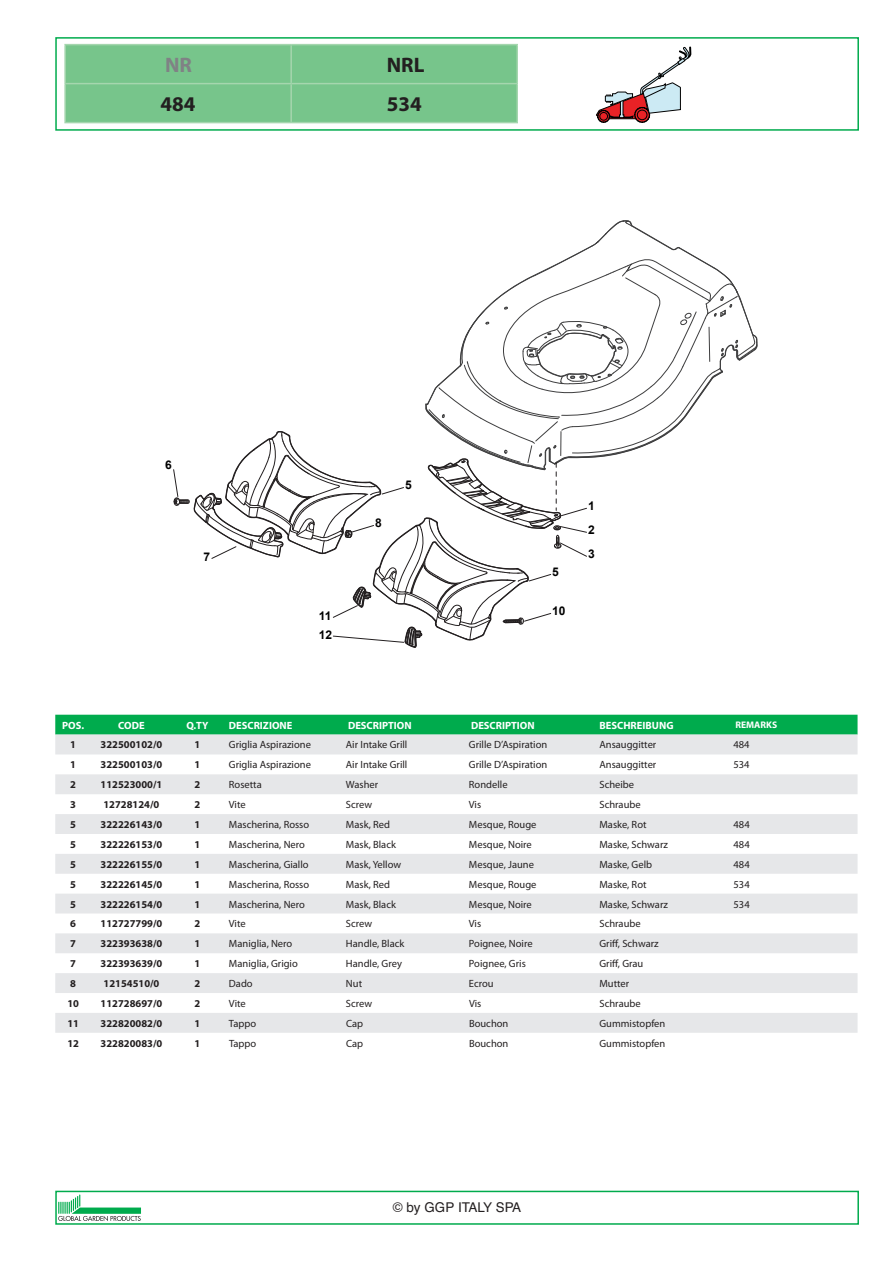
<style>
.page{position:relative;width:893px;height:1263px;background:#fff}
.page>*{position:absolute;margin:0;border:0;box-sizing:border-box;transform-origin:0 0}
.t1{font:700 21px "Myriad Pro";color:#231f20}
.t2{font:700 21px "Myriad Pro";color:#808285}
.t3{font:13.5px "Helvetica";color:#231f20}
.t4{font:700 12px/24px "Arial";color:#000;text-align:justify}
.t5{font:10.5px "Myriad Pro";color:#231f20}
.t6{font:700 10.5px "Myriad Pro";color:#231f20}
.t7{font:700 10.5px "Myriad Pro";color:#fff}
.t8{font:700 9.6px "Myriad Pro";color:#fff}
</style>
<div class="page">
<div style="left:55px;top:1191px;width:804px;height:34px;border:2px solid #00ab4d"></div>
<svg style="left:58px;top:1194px;width:83px;height:27px"></svg>
<div style="left:55px;top:37px;width:804px;height:94px;border:2px solid #00ab4d"></div>
<svg style="left:596px;top:46px;width:95px;height:77px"></svg>
<div style="left:55px;top:715px;width:802px;height:20px;background:#00ab4d"></div>
<svg style="left:55px;top:735px;width:802px;height:298px;fill:#e6e7e9"></svg>
<svg style="left:173px;top:221px;width:584px;height:427px"></svg>
<div style="left:66px;top:45px;width:450px;height:77px;background:#77c58b"></div>
<hr style="left:64px;top:44px;width:227px;height:1px;background:#a5d6ae">
<hr style="left:64px;top:45px;width:2px;height:38px;background:#a5d6ae">
<hr style="left:291px;top:44px;width:227px;height:1px;background:#a5d6ae">
<hr style="left:290px;top:45px;width:2px;height:38px;background:#a5d6ae">
<hr style="left:516px;top:45px;width:2px;height:38px;background:#a5d6ae">
<hr style="left:64px;top:83px;width:227px;height:1px;background:#a5d6ae">
<hr style="left:64px;top:84px;width:2px;height:38px;background:#a5d6ae">
<hr style="left:291px;top:83px;width:227px;height:1px;background:#a5d6ae">
<hr style="left:290px;top:84px;width:2px;height:38px;background:#a5d6ae">
<hr style="left:516px;top:84px;width:2px;height:38px;background:#a5d6ae">
<hr style="left:64px;top:122px;width:227px;height:1px;background:#a5d6ae">
<hr style="left:291px;top:122px;width:227px;height:1px;background:#a5d6ae">
<h1 class="t2" style="left:165px;top:51px;width:28px">NR</h1>
<h1 class="t1" style="left:387px;top:51px;width:39px">NRL</h1>
<h1 class="t1" style="left:161px;top:90px;width:36px">484</h1>
<h1 class="t1" style="left:387px;top:90px;width:36px">534</h1>
<p class="t4" style="left:165px;top:453px;width:8px">6</p>
<p class="t4" style="left:203px;top:545px;width:8px">7</p>
<p class="t4" style="left:319px;top:607px;width:15px;line-height:18.8px">11<br>12</p>
<p class="t4" style="left:375px;top:511px;width:8px">8</p>
<p class="t4" style="left:405px;top:473px;width:8px">5</p>
<p class="t4" style="left:552px;top:560px;width:8px">5</p>
<p class="t4" style="left:552px;top:599px;width:15px">10</p>
<p class="t4" style="left:588px;top:494px;width:8px">1<br>2<br>3</p>
<p class="t7" style="left:62px;top:718px;width:24px">POS.</p>
<p class="t7" style="left:118px;top:718px;width:28px">CODE</p>
<p class="t7" style="left:186px;top:718px;width:23px">Q.TY</p>
<p class="t7" style="left:229px;top:718px;width:65px">DESCRIZIONE</p>
<p class="t7" style="left:348px;top:718px;width:65px">DESCRIPTION</p>
<p class="t7" style="left:471px;top:718px;width:65px">DESCRIPTION</p>
<p class="t7" style="left:599px;top:718px;width:76px">BESCHREIBUNG</p>
<p class="t8" style="left:735px;top:718px;width:43px">REMARKS</p>
<p class="t6" style="left:70px;top:738px;width:7px">1</p>
<p class="t6" style="left:101px;top:738px;width:63px">322500102/0</p>
<p class="t6" style="left:194px;top:738px;width:7px">1</p>
<p class="t5" style="left:229px;top:738px;width:84px">Griglia Aspirazione</p>
<p class="t5" style="left:346px;top:738px;width:63px">Air Intake Grill</p>
<p class="t5" style="left:469px;top:738px;width:80px">Grille D’Aspiration</p>
<p class="t5" style="left:599px;top:738px;width:58px">Ansauggitter</p>
<p class="t5" style="left:733px;top:738px;width:18px">484</p>
<p class="t6" style="left:70px;top:758px;width:7px">1</p>
<p class="t6" style="left:101px;top:758px;width:63px">322500103/0</p>
<p class="t6" style="left:194px;top:758px;width:7px">1</p>
<p class="t5" style="left:229px;top:758px;width:84px">Griglia Aspirazione</p>
<p class="t5" style="left:346px;top:758px;width:63px">Air Intake Grill</p>
<p class="t5" style="left:469px;top:758px;width:80px">Grille D’Aspiration</p>
<p class="t5" style="left:599px;top:758px;width:58px">Ansauggitter</p>
<p class="t5" style="left:733px;top:758px;width:18px">534</p>
<p class="t6" style="left:70px;top:778px;width:7px">2</p>
<p class="t6" style="left:101px;top:778px;width:63px">112523000/1</p>
<p class="t6" style="left:194px;top:778px;width:7px">2</p>
<p class="t5" style="left:229px;top:778px;width:34px">Rosetta</p>
<p class="t5" style="left:346px;top:778px;width:34px">Washer</p>
<p class="t5" style="left:469px;top:778px;width:40px">Rondelle</p>
<p class="t5" style="left:599px;top:778px;width:36px">Scheibe</p>
<p class="t6" style="left:70px;top:798px;width:7px">3</p>
<p class="t6" style="left:103px;top:798px;width:57px">12728124/0</p>
<p class="t6" style="left:194px;top:798px;width:7px">2</p>
<p class="t5" style="left:229px;top:798px;width:18px">Vite</p>
<p class="t5" style="left:346px;top:798px;width:28px">Screw</p>
<p class="t5" style="left:469px;top:798px;width:14px">Vis</p>
<p class="t5" style="left:599px;top:798px;width:43px">Schraube</p>
<p class="t6" style="left:70px;top:818px;width:7px">5</p>
<p class="t6" style="left:101px;top:818px;width:63px">322226143/0</p>
<p class="t6" style="left:194px;top:818px;width:7px">1</p>
<p class="t5" style="left:229px;top:818px;width:82px">Mascherina, Rosso</p>
<p class="t5" style="left:346px;top:818px;width:46px">Mask, Red</p>
<p class="t5" style="left:469px;top:818px;width:69px">Mesque, Rouge</p>
<p class="t5" style="left:599px;top:818px;width:49px">Maske, Rot</p>
<p class="t5" style="left:733px;top:818px;width:18px">484</p>
<p class="t6" style="left:70px;top:837px;width:7px">5</p>
<p class="t6" style="left:101px;top:837px;width:63px">322226153/0</p>
<p class="t6" style="left:194px;top:837px;width:7px">1</p>
<p class="t5" style="left:229px;top:838px;width:77px">Mascherina, Nero</p>
<p class="t5" style="left:346px;top:838px;width:52px">Mask, Black</p>
<p class="t5" style="left:469px;top:838px;width:64px">Mesque, Noire</p>
<p class="t5" style="left:599px;top:838px;width:70px">Maske, Schwarz</p>
<p class="t5" style="left:733px;top:838px;width:18px">484</p>
<p class="t6" style="left:70px;top:857px;width:7px">5</p>
<p class="t6" style="left:101px;top:857px;width:63px">322226155/0</p>
<p class="t6" style="left:195px;top:857px;width:7px">1</p>
<p class="t5" style="left:229px;top:858px;width:81px">Mascherina, Giallo</p>
<p class="t5" style="left:346px;top:858px;width:57px">Mask, Yellow</p>
<p class="t5" style="left:469px;top:858px;width:66px">Mesque, Jaune</p>
<p class="t5" style="left:599px;top:858px;width:54px">Maske, Gelb</p>
<p class="t5" style="left:733px;top:858px;width:18px">484</p>
<p class="t6" style="left:70px;top:877px;width:7px">5</p>
<p class="t6" style="left:101px;top:877px;width:63px">322226145/0</p>
<p class="t6" style="left:195px;top:877px;width:7px">1</p>
<p class="t5" style="left:229px;top:878px;width:82px">Mascherina, Rosso</p>
<p class="t5" style="left:346px;top:878px;width:46px">Mask, Red</p>
<p class="t5" style="left:469px;top:878px;width:69px">Mesque, Rouge</p>
<p class="t5" style="left:599px;top:878px;width:49px">Maske, Rot</p>
<p class="t5" style="left:733px;top:878px;width:18px">534</p>
<p class="t6" style="left:70px;top:897px;width:7px">5</p>
<p class="t6" style="left:101px;top:897px;width:63px">322226154/0</p>
<p class="t6" style="left:195px;top:897px;width:7px">1</p>
<p class="t5" style="left:229px;top:897px;width:77px">Mascherina, Nero</p>
<p class="t5" style="left:346px;top:897px;width:52px">Mask, Black</p>
<p class="t5" style="left:469px;top:897px;width:64px">Mesque, Noire</p>
<p class="t5" style="left:599px;top:897px;width:70px">Maske, Schwarz</p>
<p class="t5" style="left:733px;top:897px;width:18px">534</p>
<p class="t6" style="left:70px;top:917px;width:7px">6</p>
<p class="t6" style="left:101px;top:917px;width:63px">112727799/0</p>
<p class="t6" style="left:195px;top:917px;width:7px">2</p>
<p class="t5" style="left:229px;top:917px;width:18px">Vite</p>
<p class="t5" style="left:346px;top:917px;width:28px">Screw</p>
<p class="t5" style="left:469px;top:917px;width:14px">Vis</p>
<p class="t5" style="left:599px;top:917px;width:43px">Schraube</p>
<p class="t6" style="left:70px;top:937px;width:7px">7</p>
<p class="t6" style="left:101px;top:937px;width:63px">322393638/0</p>
<p class="t6" style="left:195px;top:937px;width:7px">1</p>
<p class="t5" style="left:229px;top:937px;width:65px">Maniglia, Nero</p>
<p class="t5" style="left:346px;top:937px;width:60px">Handle, Black</p>
<p class="t5" style="left:469px;top:937px;width:65px">Poignee, Noire</p>
<p class="t5" style="left:599px;top:937px;width:61px">Griff, Schwarz</p>
<p class="t6" style="left:70px;top:957px;width:7px">7</p>
<p class="t6" style="left:101px;top:957px;width:63px">322393639/0</p>
<p class="t6" style="left:195px;top:957px;width:7px">1</p>
<p class="t5" style="left:229px;top:957px;width:70px">Maniglia, Grigio</p>
<p class="t5" style="left:346px;top:957px;width:57px">Handle, Grey</p>
<p class="t5" style="left:469px;top:957px;width:58px">Poignee, Gris</p>
<p class="t5" style="left:599px;top:957px;width:45px">Griff, Grau</p>
<p class="t6" style="left:70px;top:977px;width:7px">8</p>
<p class="t6" style="left:104px;top:977px;width:57px">12154510/0</p>
<p class="t6" style="left:195px;top:977px;width:7px">2</p>
<p class="t5" style="left:229px;top:977px;width:25px">Dado</p>
<p class="t5" style="left:346px;top:977px;width:18px">Nut</p>
<p class="t5" style="left:469px;top:977px;width:26px">Ecrou</p>
<p class="t5" style="left:599px;top:977px;width:31px">Mutter</p>
<p class="t6" style="left:67px;top:996px;width:13px">10</p>
<p class="t6" style="left:101px;top:996px;width:63px">112728697/0</p>
<p class="t6" style="left:195px;top:996px;width:7px">2</p>
<p class="t5" style="left:229px;top:997px;width:18px">Vite</p>
<p class="t5" style="left:346px;top:997px;width:28px">Screw</p>
<p class="t5" style="left:469px;top:997px;width:14px">Vis</p>
<p class="t5" style="left:599px;top:997px;width:43px">Schraube</p>
<p class="t6" style="left:67px;top:1016px;width:13px">11</p>
<p class="t6" style="left:101px;top:1016px;width:63px">322820082/0</p>
<p class="t6" style="left:195px;top:1016px;width:7px">1</p>
<p class="t5" style="left:229px;top:1017px;width:29px">Tappo</p>
<p class="t5" style="left:346px;top:1017px;width:19px">Cap</p>
<p class="t5" style="left:469px;top:1017px;width:41px">Bouchon</p>
<p class="t5" style="left:599px;top:1017px;width:67px">Gummistopfen</p>
<p class="t6" style="left:67px;top:1036px;width:13px">12</p>
<p class="t6" style="left:101px;top:1036px;width:63px">322820083/0</p>
<p class="t6" style="left:195px;top:1036px;width:7px">1</p>
<p class="t5" style="left:229px;top:1037px;width:29px">Tappo</p>
<p class="t5" style="left:346px;top:1037px;width:19px">Cap</p>
<p class="t5" style="left:469px;top:1037px;width:41px">Bouchon</p>
<p class="t5" style="left:599px;top:1037px;width:67px">Gummistopfen</p>
<p class="t3" style="left:393px;top:1196px;width:130px">© by GGP ITALY SPA</p>
</div>
